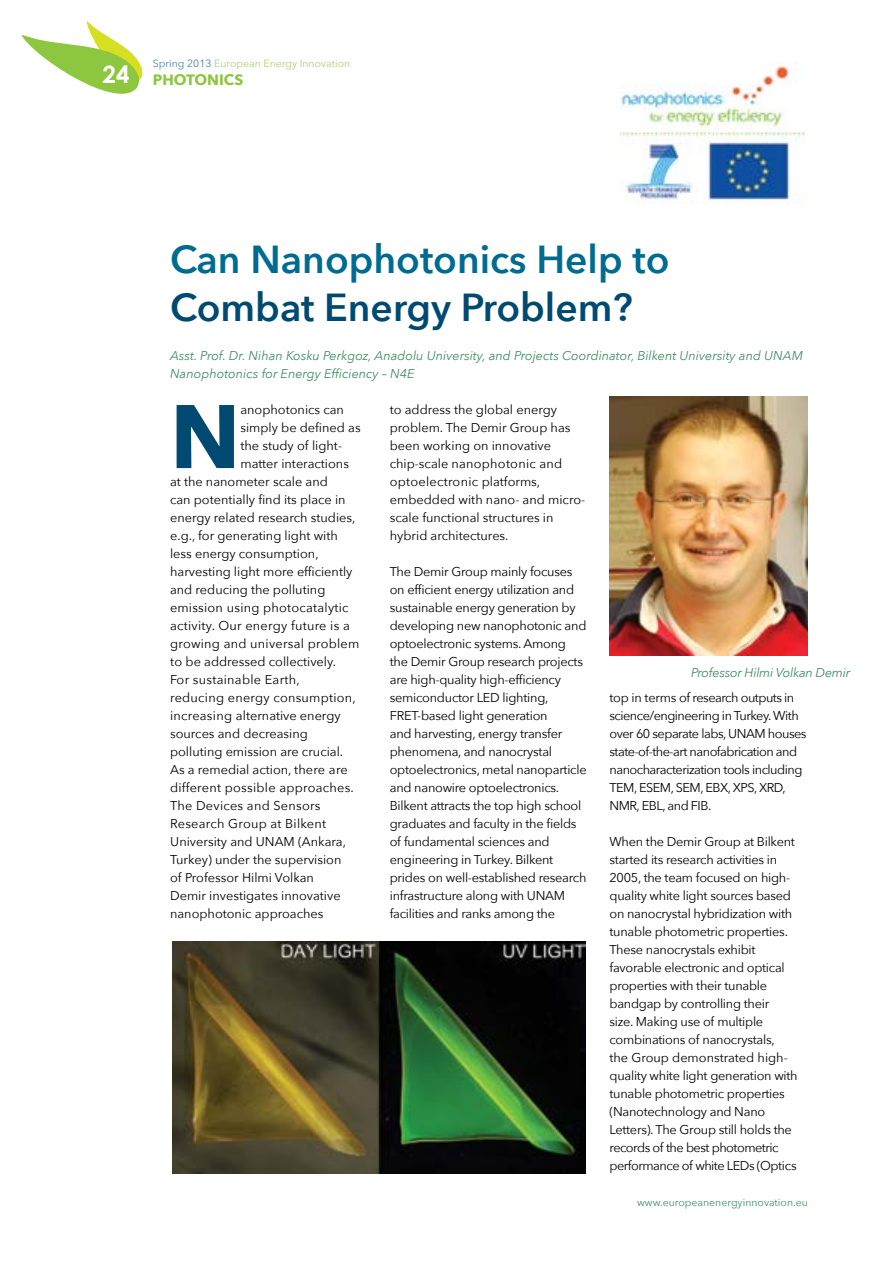
<style>
.page{position:relative;width:893px;height:1263px;background:#fff}
.page>*{position:absolute;margin:0;border:0;box-sizing:border-box;transform-origin:0 0}
.t1{font:700 88.95px "Avenir Next";color:#004a71}
.t2{font:600 39px "Avenir Next";color:#006b91}
.t3{font:600 39px "Avenir Next";color:#004a71}
.t4{font:700 24px "Century Gothic";color:#fff}
.t5{font:700 15px "Avenir Next";color:#8dc63f}
.t6{font:12.75px/18px "Avenir Next";letter-spacing:-.02em;color:#000}
.t7{font:12.75px/18px "Avenir Next";color:#000}
.t8{font:12.75px/18px "Avenir Next";letter-spacing:-.04em;color:#000}
.t9{font:12.75px "Avenir Next";letter-spacing:.02em;color:#000}
.t10{font:italic 12.75px/18px "Avenir Next";color:#408f61}
.t11{font:italic 12.75px "Avenir Next";letter-spacing:-.02em;color:#408f61}
.t12{font:10.5px "Avenir Next";color:#a9d26d}
.t13{font:10.5px "Avenir Next";color:#408f61}
.s1{color:#4a83a4}
</style>
<div class="page">
<svg style="left:21px;top:21px;width:122px;height:73px"></svg>
<img style="left:620px;top:65px;width:184px;height:138px">
<img style="left:173px;top:941px;width:413px;height:233px">
<img style="left:609px;top:396px;width:199px;height:260px">
<h3 class="t4" style="left:103px;top:59px;width:28px">24</h3>
<p class="t12" style="left:153px;top:57px;width:199px"><span class="s1">Spring 2013</span> European Energy Innovation</p>
<p class="t5" style="left:153px;top:71px;width:92px">PHOTONICS</p>
<h2 class="t2" style="left:170px;top:236px;width:501px">Can Nanophotonics Help to</h2>
<h2 class="t3" style="left:170px;top:284px;width:464px">Combat Energy Problem?</h2>
<p class="t10" style="left:170px;top:347px;width:634px">Asst. Prof. Dr. Nihan Kosku Perkgoz, Anadolu University, and Projects Coordinator, Bilkent University and UNAM<br>Nanophotonics for Energy Efficiency – N4E</p>
<h1 class="t1" style="left:170px;top:382px;width:72px">N</h1>
<p class="t7" style="left:240px;top:401px;width:105px">anophotonics can</p>
<p class="t7" style="left:240px;top:419px;width:122px">simply be defined as</p>
<p class="t7" style="left:240px;top:437px;width:103px">the study of light-</p>
<p class="t7" style="left:240px;top:455px;width:110px">matter interactions</p>
<p class="t7" style="left:170px;top:473px;width:159px">at the nanometer scale and</p>
<p class="t7" style="left:170px;top:491px;width:177px">can potentially find its place in</p>
<p class="t7" style="left:170px;top:509px;width:187px">energy related research studies,</p>
<p class="t7" style="left:170px;top:527px;width:169px">e.g., for generating light with</p>
<p class="t7" style="left:170px;top:545px;width:150px">less energy consumption,</p>
<p class="t7" style="left:170px;top:563px;width:184px">harvesting light more efficiently</p>
<p class="t7" style="left:170px;top:581px;width:157px">and reducing the polluting</p>
<p class="t9" style="left:170px;top:600px;width:180px">emission using photocatalytic</p>
<p class="t9" style="left:170px;top:618px;width:181px">activity. Our energy future is a</p>
<p class="t9" style="left:170px;top:636px;width:191px">growing and universal problem</p>
<p class="t7" style="left:170px;top:653px;width:168px">to be addressed collectively.</p>
<p class="t9" style="left:170px;top:672px;width:131px">For sustainable Earth,</p>
<p class="t9" style="left:170px;top:690px;width:187px">reducing energy consumption,</p>
<p class="t7" style="left:170px;top:707px;width:172px">increasing alternative energy</p>
<p class="t7" style="left:170px;top:725px;width:139px">sources and decreasing</p>
<p class="t7" style="left:170px;top:743px;width:175px">polluting emission are crucial.</p>
<p class="t7" style="left:170px;top:761px;width:179px">As a remedial action, there are</p>
<p class="t9" style="left:170px;top:780px;width:185px">different possible approaches.</p>
<p class="t9" style="left:170px;top:798px;width:152px">The Devices and Sensors</p>
<p class="t9" style="left:170px;top:816px;width:158px">Research Group at Bilkent</p>
<p class="t7" style="left:170px;top:833px;width:177px">University and UNAM (Ankara,</p>
<p class="t7" style="left:170px;top:851px;width:173px">Turkey) under the supervision</p>
<p class="t7" style="left:170px;top:869px;width:145px">of Professor Hilmi Volkan</p>
<p class="t7" style="left:170px;top:887px;width:172px">Demir investigates innovative</p>
<p class="t7" style="left:170px;top:905px;width:155px">nanophotonic approaches</p>
<p class="t7" style="left:390px;top:401px;width:197px">to address the global energy problem. The Demir Group has been working on innovative chip-scale nanophotonic and optoelectronic platforms, embedded with nano- and micro&shy;scale functional structures in hybrid architectures.</p>
<p class="t6" style="left:390px;top:563px;width:198px">The Demir Group mainly focuses on efficient energy utilization and sustainable energy generation by developing new nanophotonic and optoelectronic systems. Among the Demir Group research projects are high-quality high-efficiency semiconductor LED lighting,<br>FRET-based light generation<br>and harvesting, energy transfer phenomena, and nanocrystal optoelectronics, metal nanoparticle and nanowire optoelectronics.<br>Bilkent attracts the top high school graduates and faculty in the fields of fundamental sciences and engineering in Turkey. Bilkent prides on well-established research infrastructure along with UNAM facilities and ranks among the</p>
<p class="t11" style="left:691px;top:665px;width:161px">Professor Hilmi Volkan Demir</p>
<p class="t8" style="left:609px;top:689px;width:199px">top in terms of research outputs in science/engineering in Turkey. With over 60 separate labs, UNAM houses state-of-the-art nanofabrication and nanocharacterization tools including TEM, ESEM, SEM, EBX, XPS, XRD, NMR, EBL, and FIB.</p>
<p class="t6" style="left:609px;top:833px;width:190px">When the Demir Group at Bilkent started its research activities in<br>2005, the team focused on high&shy;quality white light sources based on nanocrystal hybridization with tunable photometric properties.<br>These nanocrystals exhibit favorable electronic and optical properties with their tunable bandgap by controlling their<br>size. Making use of multiple combinations of nanocrystals,<br>the Group demonstrated high&shy;quality white light generation with tunable photometric properties (Nanotechnology and Nano<br>Letters). The Group still holds the records of the best photometric performance of white LEDs (Optics</p>
<p class="t13" style="left:637px;top:1196px;width:172px">www.europeanenergyinnovation.eu</p>
</div>
